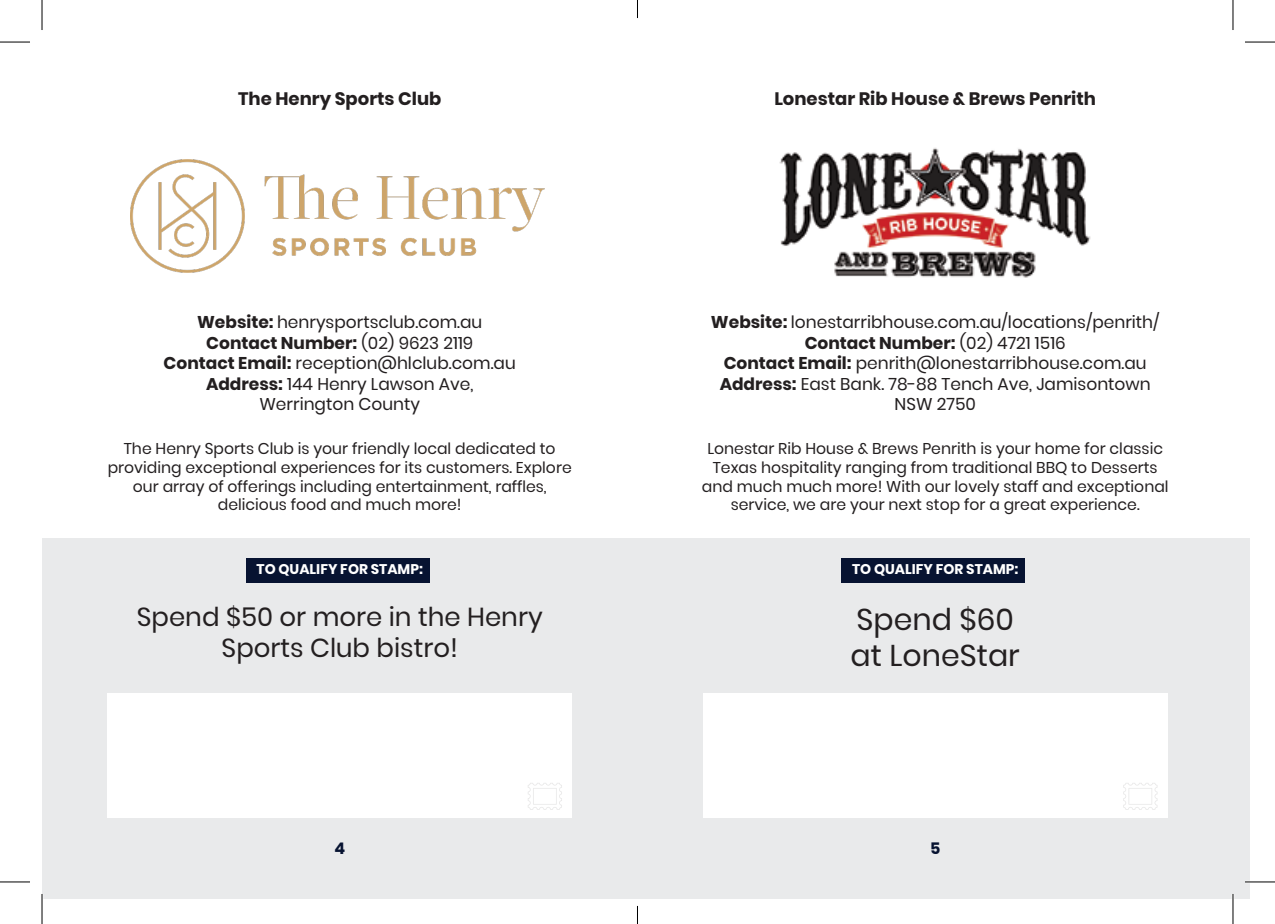
<style>
.page{position:relative;width:1275px;height:924px;background:#fff}
.page>*{position:absolute;margin:0;border:0;box-sizing:border-box;transform-origin:0 0}
.t1{font:30px "Poppins";color:#231f20}
.t2{font:26px/31.2px "Poppins";color:#231f20;text-align:center}
.t3{font:700 18px "Poppins";color:#231f20}
.t4{font:17px/20.4px "Poppins";color:#231f20;text-align:center}
.t5{font:700 17px "Poppins";color:#231f20}
.t6{font:700 16px "Poppins";color:#071331}
.t7{font:15.6px/18.8px "Poppins";color:#231f20;text-align:center}
.t8{font:700 14px "Poppins";color:#fff}
.s1{font-weight:700}
.s2{font-weight:400}
</style>
<div class="page">
<div style="left:637px;top:538px;width:613px;height:360px;background:#e9eaeb"></div>
<div style="left:841px;top:557px;width:183px;height:25px;background:#071331"></div>
<div style="left:703px;top:693px;width:464px;height:124px;background:#fff"></div>
<svg style="left:1123px;top:783px;width:34px;height:26px"></svg>
<img style="left:779px;top:148px;width:312px;height:130px">
<div style="left:42px;top:538px;width:630px;height:360px;background:#e9eaeb"></div>
<div style="left:246px;top:557px;width:183px;height:25px;background:#071331"></div>
<div style="left:107px;top:693px;width:465px;height:124px;background:#fff"></div>
<svg style="left:528px;top:783px;width:34px;height:26px"></svg>
<img style="left:131px;top:160px;width:414px;height:113px">
<hr style="left:1245px;top:880px;width:30px;height:2px;background:#fff">
<hr style="left:1231px;top:893px;width:3px;height:30px;background:#fff">
<hr style="left:0;top:42px;width:30px;height:1px;background:#000">
<hr style="left:1245px;top:42px;width:30px;height:1px;background:#000">
<hr style="left:0;top:881px;width:30px;height:1px;background:#000">
<hr style="left:1245px;top:881px;width:30px;height:1px;background:#000">
<hr style="left:42px;top:0;width:1px;height:30px;background:#000">
<hr style="left:42px;top:893px;width:1px;height:30px;background:#000">
<hr style="left:1232px;top:0;width:1px;height:30px;background:#000">
<hr style="left:1232px;top:893px;width:1px;height:30px;background:#000">
<svg style="left:637px;top:0;width:1px;height:18px"></svg>
<svg style="left:637px;top:905px;width:1px;height:18px"></svg>
<p class="t3" style="left:238px;top:89px;width:205px">The Henry Sports Club</p>
<p class="t3" style="left:774px;top:89px;width:323px">Lonestar Rib House &amp; Brews Penrith</p>
<p class="t4" style="left:197px;top:312px;width:287px"><span class="s1">Website:</span> henrysportsclub.com.au</p>
<p class="t5" style="left:206px;top:333px;width:268px">Contact Number: <span class="s2">(02) 9623 2119</span></p>
<p class="t4" style="left:164px;top:353px;width:354px"><span class="s1">Contact Email:</span> reception@hlclub.com.au</p>
<p class="t4" style="left:206px;top:373px;width:269px"><span class="s1">Address:</span> 144 Henry Lawson Ave,</p>
<p class="t4" style="left:259px;top:394px;width:162px">Werrington County</p>
<p class="t4" style="left:711px;top:312px;width:450px"><span class="s1">Website:</span> lonestarribhouse.com.au/locations/penrith/</p>
<p class="t5" style="left:804px;top:333px;width:263px">Contact Number: <span class="s2">(02) 4721 1516</span></p>
<p class="t4" style="left:723px;top:353px;width:424px"><span class="s1">Contact Email:</span> penrith@lonestarribhouse.com.au</p>
<p class="t4" style="left:719px;top:373px;width:432px"><span class="s1">Address:</span> East Bank. 78-88 Tench Ave, Jamisontown<br>NSW 2750</p>
<p class="t7" style="left:108px;top:439px;width:465px">The Henry Sports Club is your friendly local dedicated to providing exceptional experiences for its customers. Explore our array of offerings including entertainment, raffles, delicious food and much more!</p>
<p class="t7" style="left:702px;top:439px;width:468px">Lonestar Rib House &amp; Brews Penrith is your home for classic Texas hospitality ranging from traditional BBQ to Desserts and much much more! With our lovely staff and exceptional service, we are your next stop for a great experience.</p>
<p class="t8" style="left:257px;top:561px;width:168px">TO QUALIFY FOR STAMP:</p>
<p class="t8" style="left:852px;top:561px;width:168px">TO QUALIFY FOR STAMP:</p>
<p class="t2" style="left:137px;top:601px;width:407px">Spend $50 or more in the Henry<br>Sports Club bistro!</p>
<p class="t1" style="left:856px;top:602px;width:159px">Spend $60</p>
<p class="t1" style="left:850px;top:638px;width:171px">at LoneStar</p>
<p class="t6" style="left:334px;top:839px;width:12px">4</p>
<p class="t6" style="left:930px;top:839px;width:12px">5</p>
</div>
